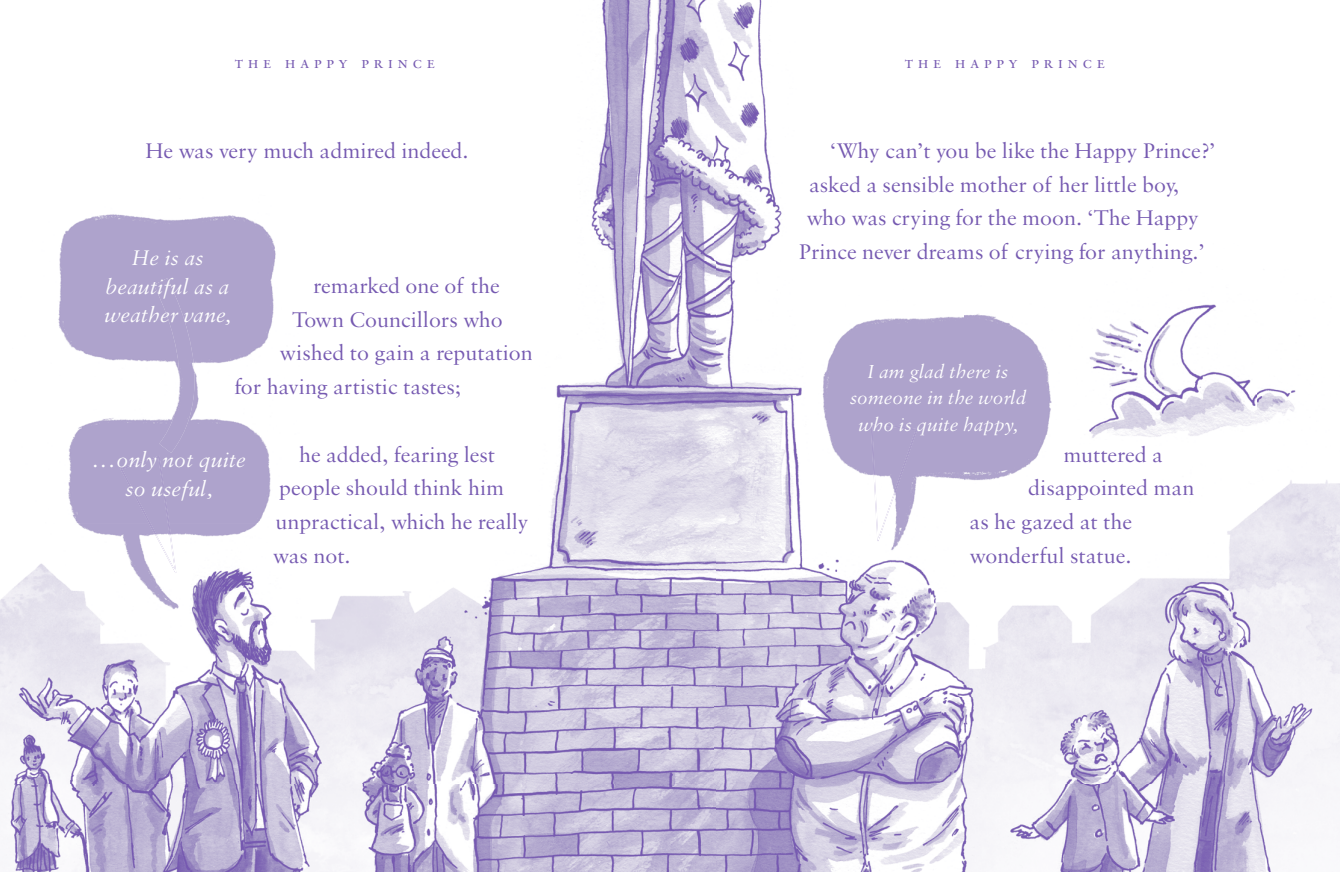
<style>
.page{position:relative;width:1340px;height:872px;background:#fff}
.page>*{position:absolute;margin:0;border:0;box-sizing:border-box;transform-origin:0 0}
.t1{font:22.5px/33.8px "Sabon MT Pro";color:#765ab1}
.t2{font:italic 22.5px/28.8px "Sabon MT Pro";color:#fff}
.t3{font:italic 20px/26.2px "Sabon MT Pro";color:#fff;text-align:center}
.t4{font:17.5px "Sabon MT Pro";letter-spacing:.275em;color:#765ab1}
</style>
<div class="page">
<img style="left:0;top:0;width:714px;height:872px">
<img style="left:714px;top:0;width:250px;height:348px">
<img style="left:714px;top:348px;width:268px;height:524px">
<img style="left:982px;top:563px;width:357px;height:309px">
<img style="left:964px;top:304px;width:375px;height:259px">
<img style="left:870px;top:422px;width:47px;height:119px">
<img style="left:120px;top:456px;width:56px;height:117px">
<img style="left:154px;top:278px;width:40px;height:175px">
<p class="t4" style="left:235px;top:51px;width:202px">the happy prince</p>
<p class="t4" style="left:904px;top:51px;width:202px">the happy prince</p>
<p class="t1" style="left:145px;top:132px;width:325px">He was very much admired indeed.</p>
<p class="t1" style="left:806px;top:132px;width:410px;text-indent:24px">‘Why can’t you be like the Happy Prince?’ asked a sensible mother of her little boy, who was crying for the moon. ‘The Happy</p>
<p class="t2" style="left:131px;top:242px;width:74px">He is as</p>
<p class="t1" style="left:799px;top:234px;width:407px">Prince never dreams of crying for anything.’</p>
<p class="t2" style="left:104px;top:271px;width:128px">beautiful as a weather vane,</p>
<p class="t1" style="left:313px;top:267px;width:188px">remarked one of the</p>
<p class="t1" style="left:292px;top:301px;width:212px">Town Councillors who</p>
<p class="t1" style="left:279px;top:335px;width:255px">wished to gain a reputation</p>
<p class="t1" style="left:234px;top:369px;width:228px">for having artistic tastes;</p>
<p class="t3" style="left:849px;top:357px;width:178px">I am glad there is someone in the world who is quite happy,</p>
<p class="t2" style="left:92px;top:445px;width:155px;text-align:center">. . . only not quite so useful,</p>
<p class="t1" style="left:273px;top:436px;width:257px;text-indent:26px">he added, fearing lest people should think him unpractical, which he really was not.</p>
<p class="t1" style="left:1063px;top:436px;width:101px">muttered a</p>
<p class="t1" style="left:1028px;top:470px;width:167px">disappointed man</p>
<p class="t1" style="left:969px;top:504px;width:164px">as he gazed at the</p>
<p class="t1" style="left:969px;top:537px;width:163px">wonderful statue.</p>
</div>
